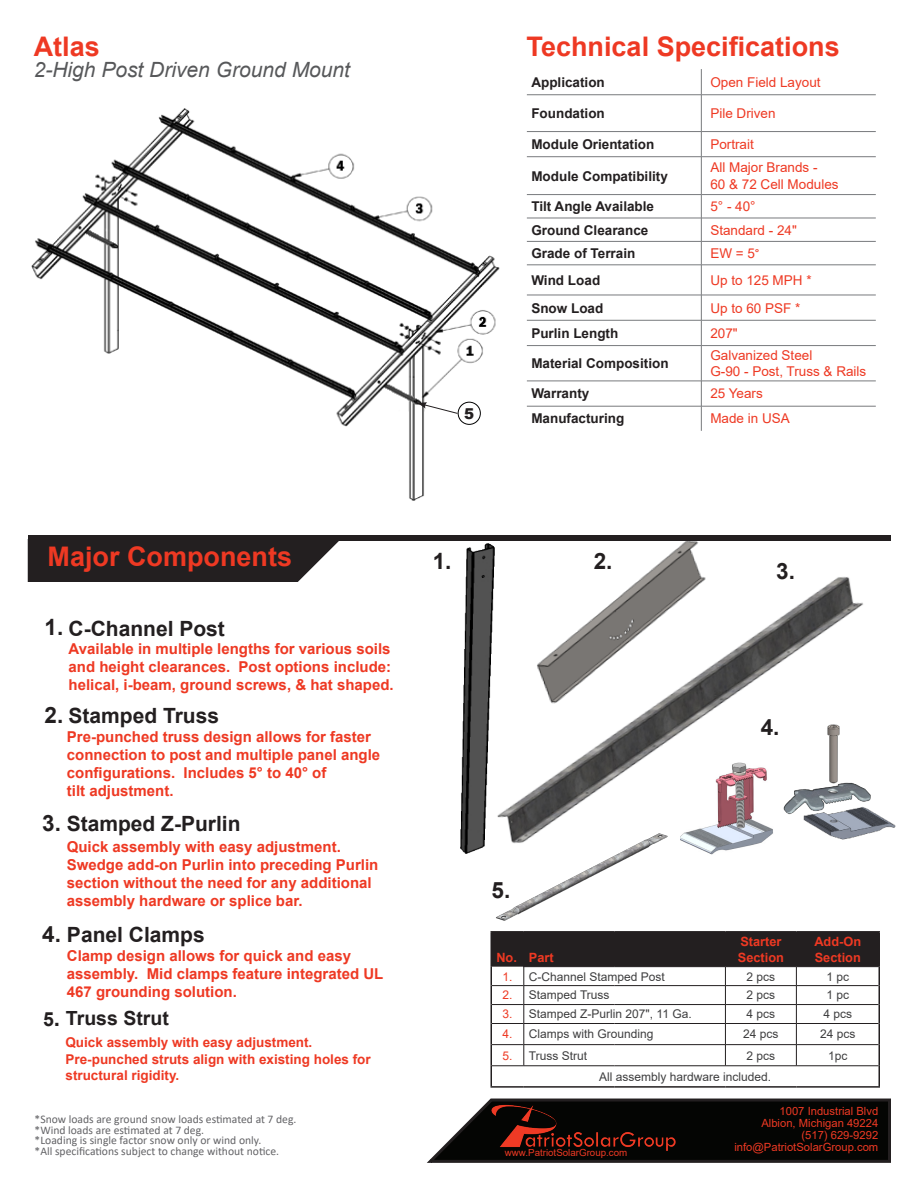
<style>
.page{position:relative;width:918px;height:1188px;background:#fff}
.page>*{position:absolute;margin:0;border:0;box-sizing:border-box;transform-origin:0 0}
.t1{font:700 27px "Arial";color:#ee3923}
.t2{font:700 22.5px "Arial";color:#231f20}
.t3{font:700 21px "Arial";color:#231f20}
.t4{font:italic 21px "Arial";color:#57585a}
.t5{font:700 19.5px "Arial";color:#231f20}
.t6{font:700 15px/18px "Arial";color:#ee3923}
.t7{font:900 15px "Arial";color:#231f20}
.t8{font:700 13.5px "Arial";color:#231f20}
.t9{font:13.5px/16.5px "Arial";color:#ee3923}
.t10{font:700 13.5px/16.2px "Arial";color:#ee3923}
.t11{font:700 12.75px/15.3px "Arial";color:#ee3923}
.t12{font:12px "Arial";color:#3e3e3f}
.t13{font:12px "Arial";color:#ee3923}
.t14{font:11.55px "Calibri";color:#636366}
.t15{font:11.25px "Arial";color:#ee3923}
.t16{font:9.75px "Arial";color:#ee3923}
.s1{font-family:"Calibri"}
.s2{font-size:22.5px}
</style>
<div class="page">
<svg style="left:427px;top:1098px;width:464px;height:65px;background:#252524"></svg>
<img style="left:490px;top:1100px;width:187px;height:53px">
<div style="left:27px;top:539px;width:312px;height:43px;background:#231f20"></div>
<div style="left:28px;top:535px;width:863px;height:6px;background:#231f20"></div>
<img style="left:507px;top:577px;width:356px;height:249px">
<img style="left:523px;top:541px;width:201px;height:168px">
<hr style="left:614px;top:931px;width:111px;height:2px;background:#231f20">
<hr style="left:725px;top:931px;width:71px;height:2px;background:#231f20">
<hr style="left:796px;top:931px;width:84px;height:2px;background:#231f20">
<svg style="left:490px;top:932px;width:390px;height:154px"></svg>
<hr style="left:490px;top:1086px;width:34px;height:2px;background:#231f20">
<hr style="left:524px;top:1086px;width:90px;height:2px;background:#231f20">
<hr style="left:614px;top:1086px;width:111px;height:2px;background:#231f20">
<hr style="left:725px;top:1086px;width:71px;height:2px;background:#231f20">
<hr style="left:796px;top:1086px;width:84px;height:2px;background:#231f20">
<img style="left:460px;top:543px;width:47px;height:311px">
<img style="left:781px;top:721px;width:115px;height:119px">
<svg style="left:701px;top:69px;width:1px;height:25px"></svg>
<hr style="left:527px;top:94px;width:174px;height:1px;background:#787a7d">
<hr style="left:701px;top:94px;width:175px;height:1px;background:#787a7d">
<hr style="left:701px;top:95px;width:1px;height:36px;background:#787a7d">
<hr style="left:527px;top:131px;width:174px;height:1px;background:#787a7d">
<hr style="left:701px;top:131px;width:175px;height:1px;background:#787a7d">
<svg style="left:701px;top:132px;width:1px;height:24px"></svg>
<hr style="left:527px;top:156px;width:174px;height:1px;background:#787a7d">
<hr style="left:701px;top:156px;width:175px;height:1px;background:#787a7d">
<hr style="left:701px;top:157px;width:1px;height:37px;background:#787a7d">
<hr style="left:527px;top:194px;width:174px;height:1px;background:#787a7d">
<hr style="left:701px;top:194px;width:175px;height:1px;background:#787a7d">
<hr style="left:527px;top:218px;width:174px;height:1px;background:#787a7d">
<hr style="left:701px;top:218px;width:175px;height:1px;background:#787a7d">
<hr style="left:527px;top:241px;width:174px;height:1px;background:#787a7d">
<hr style="left:701px;top:241px;width:175px;height:1px;background:#787a7d">
<svg style="left:701px;top:195px;width:1px;height:70px"></svg>
<hr style="left:527px;top:265px;width:174px;height:1px;background:#787a7d">
<hr style="left:701px;top:265px;width:175px;height:1px;background:#787a7d">
<hr style="left:701px;top:265px;width:1px;height:30px;background:#787a7d">
<hr style="left:527px;top:295px;width:174px;height:1px;background:#787a7d">
<hr style="left:701px;top:295px;width:175px;height:1px;background:#787a7d">
<hr style="left:527px;top:320px;width:174px;height:1px;background:#787a7d">
<hr style="left:701px;top:320px;width:175px;height:1px;background:#787a7d">
<svg style="left:701px;top:295px;width:1px;height:50px"></svg>
<hr style="left:527px;top:345px;width:174px;height:1px;background:#787a7d">
<hr style="left:701px;top:345px;width:175px;height:1px;background:#787a7d">
<hr style="left:701px;top:346px;width:1px;height:35px;background:#787a7d">
<hr style="left:527px;top:381px;width:174px;height:1px;background:#787a7d">
<hr style="left:701px;top:381px;width:175px;height:1px;background:#787a7d">
<hr style="left:527px;top:406px;width:174px;height:1px;background:#787a7d">
<hr style="left:701px;top:406px;width:175px;height:1px;background:#787a7d">
<svg style="left:701px;top:381px;width:1px;height:50px"></svg>
<img style="left:31px;top:108px;width:469px;height:393px">
<img style="left:474px;top:826px;width:214px;height:108px">
<div style="left:458px;top:402px;width:23px;height:23px;border:1px solid #000;border-radius:50%"></div>
<svg style="left:418px;top:402px;width:40px;height:12px"></svg>
<img style="left:680px;top:754px;width:96px;height:108px">
<p class="t1" style="left:34px;top:27px;width:68px">Atlas</p>
<p class="t4" style="left:34px;top:56px;width:318px">2-High Post Driven Ground Mount</p>
<p class="t7" style="left:464px;top:402px;width:12px">5</p>
<p class="t1" style="left:527px;top:27px;width:315px">Technical Specifications</p>
<p class="t8" style="left:531px;top:73px;width:75px">Application</p>
<p class="t9" style="left:710px;top:74px;width:112px">Open Field Layout</p>
<p class="t8" style="left:531px;top:104px;width:75px">Foundation</p>
<p class="t9" style="left:710px;top:105px;width:67px">Pile Driven</p>
<p class="t8" style="left:531px;top:135px;width:125px">Module Orientation</p>
<p class="t9" style="left:710px;top:136px;width:45px">Portrait</p>
<p class="t8" style="left:531px;top:166px;width:138px">Module Compatibility</p>
<p class="t9" style="left:710px;top:159px;width:130px">All Major Brands -<br>60 &amp; 72 Cell Modules</p>
<p class="t8" style="left:531px;top:197px;width:124px">Tilt Angle Available</p>
<p class="t9" style="left:710px;top:198px;width:47px">5° - 40°</p>
<p class="t8" style="left:531px;top:220px;width:119px">Ground Clearance</p>
<p class="t9" style="left:710px;top:222px;width:88px">Standard - 24"</p>
<p class="t8" style="left:531px;top:244px;width:106px">Grade of Terrain</p>
<p class="t9" style="left:710px;top:245px;width:51px">EW = 5<span class="s1">°</span></p>
<p class="t8" style="left:531px;top:271px;width:70px">Wind Load</p>
<p class="t9" style="left:710px;top:272px;width:103px">Up to 125 MPH *</p>
<p class="t8" style="left:531px;top:298px;width:74px">Snow Load</p>
<p class="t9" style="left:710px;top:299px;width:92px">Up to 60 PSF *</p>
<p class="t8" style="left:531px;top:324px;width:89px">Purlin Length</p>
<p class="t9" style="left:710px;top:325px;width:29px">207"</p>
<p class="t8" style="left:531px;top:354px;width:139px">Material Composition</p>
<p class="t9" style="left:710px;top:347px;width:158px">Galvanized Steel<br>G-90 - Post, Truss &amp; Rails</p>
<p class="t8" style="left:531px;top:384px;width:60px">Warranty</p>
<p class="t9" style="left:710px;top:385px;width:54px">25 Years</p>
<p class="t8" style="left:531px;top:409px;width:95px">Manufacturing</p>
<p class="t9" style="left:710px;top:410px;width:81px">Made in USA</p>
<p class="t1" style="left:48px;top:538px;width:246px">Major Components</p>
<p class="t3" style="left:45px;top:613px;width:182px"><span class="s2">1.</span> C-Channel Post</p>
<p class="t6" style="left:69px;top:640px;width:324px">Available in multiple lengths for various soils and height clearances. Post options include:</p>
<p class="t6" style="left:69px;top:676px;width:327px">helical, i-beam, ground screws, &amp; hat shaped.</p>
<p class="t3" style="left:45px;top:701px;width:176px"><span class="s2">2.</span> Stamped Truss</p>
<p class="t6" style="left:67px;top:728px;width:315px">Pre-punched truss design allows for faster connection to post and multiple panel angle configurations. Includes 5° to 40° of</p>
<p class="t6" style="left:67px;top:782px;width:108px">tilt adjustment.</p>
<p class="t3" style="left:42px;top:809px;width:200px"><span class="s2">3.</span> Stamped Z-Purlin</p>
<p class="t6" style="left:67px;top:838px;width:313px">Quick assembly with easy adjustment.<br>Swedge add-on Purlin into preceding Purlin</p>
<p class="t6" style="left:67px;top:874px;width:307px">section without the need for any additional</p>
<p class="t6" style="left:67px;top:892px;width:237px">assembly hardware or splice bar.</p>
<p class="t3" style="left:42px;top:920px;width:164px"><span class="s2">4.</span> Panel Clamps</p>
<p class="t6" style="left:67px;top:947px;width:286px">Clamp design allows for quick and easy</p>
<p class="t6" style="left:67px;top:965px;width:318px">assembly. Mid clamps feature integrated UL<br>467 grounding solution.</p>
<p class="t5" style="left:43px;top:1005px;width:127px">5<span class="s2">.</span> Truss Strut</p>
<p class="t10" style="left:65px;top:1035px;width:248px">Quick assembly with easy adjustment.</p>
<p class="t10" style="left:65px;top:1051px;width:307px">Pre-punched struts align with existing holes for structural rigidity.</p>
<p class="t14" style="left:35px;top:1111px;width:263px">*Snow loads are ground snow loads estimated at 7 deg.</p>
<p class="t14" style="left:35px;top:1122px;width:171px">*Wind loads are estimated at 7 deg.</p>
<p class="t14" style="left:35px;top:1132px;width:228px">*Loading is single factor snow only or wind only.</p>
<p class="t14" style="left:35px;top:1143px;width:246px">*All specifications subject to change without notice.</p>
<p class="t2" style="left:433px;top:545px;width:20px">1.</p>
<p class="t2" style="left:594px;top:545px;width:20px">2.</p>
<p class="t2" style="left:492px;top:874px;width:20px">5.</p>
<p class="t11" style="left:496px;top:950px;width:22px">No.</p>
<p class="t11" style="left:529px;top:950px;width:26px">Part</p>
<p class="t2" style="left:776px;top:555px;width:20px">3.</p>
<p class="t2" style="left:761px;top:711px;width:20px">4.</p>
<p class="t11" style="left:738px;top:934px;width:48px">Starter<br>Section</p>
<p class="t11" style="left:814px;top:934px;width:48px">Add-On<br>Section</p>
<p class="t13" style="left:503px;top:968px;width:12px">1.</p>
<p class="t12" style="left:529px;top:968px;width:138px">C-Channel Stamped Post</p>
<p class="t12" style="left:747px;top:968px;width:30px">2 pcs</p>
<p class="t12" style="left:826px;top:968px;width:24px">1 pc</p>
<p class="t13" style="left:503px;top:987px;width:12px">2.</p>
<p class="t12" style="left:529px;top:987px;width:82px">Stamped Truss</p>
<p class="t12" style="left:747px;top:987px;width:30px">2 pcs</p>
<p class="t12" style="left:826px;top:987px;width:24px">1 pc</p>
<p class="t13" style="left:503px;top:1006px;width:12px">3.</p>
<p class="t12" style="left:529px;top:1006px;width:164px">Stamped Z-Purlin 207", 11 Ga.</p>
<p class="t12" style="left:747px;top:1006px;width:30px">4 pcs</p>
<p class="t12" style="left:823px;top:1006px;width:30px">4 pcs</p>
<p class="t13" style="left:503px;top:1026px;width:12px">4.</p>
<p class="t12" style="left:529px;top:1026px;width:126px">Clamps with Grounding</p>
<p class="t12" style="left:743px;top:1026px;width:37px">24 pcs</p>
<p class="t12" style="left:820px;top:1026px;width:37px">24 pcs</p>
<p class="t13" style="left:503px;top:1047px;width:12px">5.</p>
<p class="t12" style="left:529px;top:1047px;width:60px">Truss Strut</p>
<p class="t12" style="left:747px;top:1047px;width:30px">2 pcs</p>
<p class="t12" style="left:828px;top:1047px;width:21px">1pc</p>
<p class="t12" style="left:599px;top:1068px;width:174px">All assembly hardware included.</p>
<p class="t16" style="left:505px;top:1146px;width:124px">www.PatriotSolarGroup.com</p>
<p class="t15" style="left:780px;top:1103px;width:100px">1007 Industrial Blvd</p>
<p class="t15" style="left:761px;top:1115px;width:118px">Albion, Michigan 49224</p>
<p class="t15" style="left:801px;top:1127px;width:78px">(517) 629-9292</p>
<p class="t15" style="left:734px;top:1139px;width:145px">info@PatriotSolarGroup.com</p>
</div>
